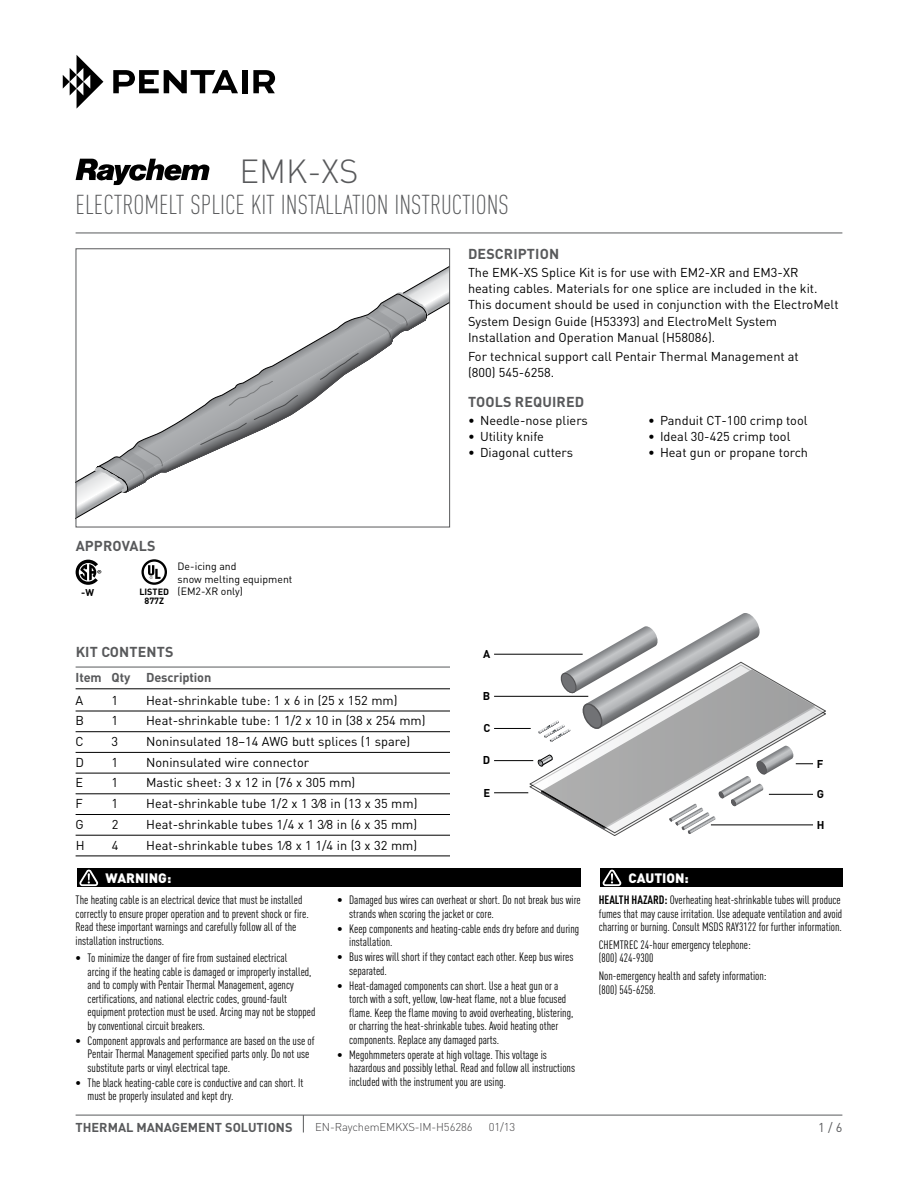
<style>
.page{position:relative;width:918px;height:1188px;background:#fff}
.page>*{position:absolute;margin:0;border:0;box-sizing:border-box;transform-origin:0 0}
.t1{font:300 33px "DIN Pro";color:#58595b}
.t2{font:300 27px "DIN Cond";color:#58595b}
.t3{font:700 14.25px "DIN Pro";letter-spacing:.01em;color:#58595b}
.t4{font:900 13.5px "DIN Pro";color:#fff}
.t5{font:12.75px/16.2px "DIN Pro";color:#000}
.t6{font:700 12.75px "DIN Pro";color:#58595b}
.t7{font:12.75px "DIN Pro";color:#58595b}
.t8{font:12px/13.5px "DIN Cond";color:#000}
.t9{font:300 11.25px "DIN Pro";letter-spacing:-.01em;color:#414042}
.t10{font:700 11.25px "DIN Pro";color:#000}
.t11{font:10.5px/12.6px "DIN Pro";color:#000}
.t12{font:700 9.75px "DIN Pro";color:#000}
.t13{font:700 9px/9px "DIN Pro";color:#000;text-align:center}
.s1{font-weight:700}
.s2{font-size:10.5px}
</style>
<div class="page">
<hr style="left:76px;top:233px;width:766px;height:1px;background:#58595b">
<svg style="left:76px;top:159px;width:134px;height:26px"></svg>
<svg style="left:63px;top:55px;width:40px;height:54px"></svg>
<svg style="left:113px;top:70px;width:125px;height:23px"></svg>
<div style="left:242px;top:70px;width:5px;height:23px;background:#000"></div>
<svg style="left:253px;top:70px;width:22px;height:23px"></svg>
<hr style="left:76px;top:1115px;width:766px;height:1px;background:#58595b">
<svg style="left:303px;top:1115px;width:1px;height:17px"></svg>
<svg style="left:134px;top:319px;width:261px;height:154px"></svg>
<svg style="left:366px;top:266px;width:82px;height:72px"></svg>
<svg style="left:200px;top:381px;width:98px;height:64px"></svg>
<svg style="left:320px;top:353px;width:39px;height:27px"></svg>
<svg style="left:78px;top:446px;width:85px;height:72px"></svg>
<div style="left:76px;top:248px;width:374px;height:279px;border:1px solid #58595b"></div>
<div style="left:77px;top:868px;width:504px;height:19px;background:#000"></div>
<svg style="left:79px;top:869px;width:20px;height:18px"></svg>
<div style="left:600px;top:868px;width:242px;height:19px;background:#000"></div>
<svg style="left:602px;top:869px;width:20px;height:18px"></svg>
<hr style="left:76px;top:667px;width:374px;height:1px;background:#58595b">
<hr style="left:76px;top:688px;width:374px;height:1px;background:#000">
<hr style="left:76px;top:711px;width:374px;height:1px;background:#000">
<hr style="left:76px;top:731px;width:374px;height:1px;background:#000">
<hr style="left:76px;top:752px;width:374px;height:1px;background:#000">
<hr style="left:76px;top:773px;width:374px;height:1px;background:#000">
<hr style="left:76px;top:793px;width:374px;height:1px;background:#000">
<hr style="left:76px;top:814px;width:374px;height:1px;background:#000">
<hr style="left:76px;top:835px;width:374px;height:1px;background:#000">
<hr style="left:76px;top:856px;width:374px;height:1px;background:#000">
<hr style="left:494px;top:654px;width:89px;height:1px;background:#000">
<hr style="left:494px;top:696px;width:94px;height:1px;background:#000">
<hr style="left:494px;top:728px;width:37px;height:1px;background:#000">
<hr style="left:494px;top:760px;width:39px;height:1px;background:#000">
<hr style="left:494px;top:793px;width:34px;height:1px;background:#000">
<svg style="left:537px;top:613px;width:278px;height:221px"></svg>
<svg style="left:76px;top:560px;width:25px;height:25px"></svg>
<svg style="left:141px;top:559px;width:26px;height:26px"></svg>
<div style="left:144px;top:562px;width:21px;height:20px;background:#fff;border-radius:50%"></div>
<svg style="left:148px;top:565px;width:13px;height:14px"></svg>
<h1 class="t1" style="left:240px;top:148px;width:120px">EMK-XS</h1>
<h2 class="t2" style="left:76px;top:189px;width:432px">ELECTROMELT SPLICE KIT INSTALLATION INSTRUCTIONS</h2>
<p class="t3" style="left:76px;top:536px;width:64px">APPROVALS</p>
<p class="t13" style="left:139px;top:586px;width:31px">LISTED<br>877Z</p>
<p class="t11" style="left:178px;top:560px;width:116px">De-icing and<br>snow melting equipment</p>
<p class="t12" style="left:81px;top:585px;width:14px">-W</p>
<p class="t11" style="left:178px;top:585px;width:67px">(EM2-XR only)</p>
<p class="t3" style="left:76px;top:642px;width:36px">KIT CONTENTS</p>
<p class="t6" style="left:76px;top:669px;width:137px">ITEM QTY DESCRIPTION</p>
<p class="t5" style="left:76px;top:691px;width:9px">A</p>
<p class="t5" style="left:112px;top:691px;width:8px">1</p>
<p class="t5" style="left:146px;top:691px;width:253px">Heat-shrinkable tube: 1 x 6 in (25 x 152 mm)</p>
<p class="t5" style="left:76px;top:712px;width:10px">B</p>
<p class="t5" style="left:112px;top:712px;width:8px">1</p>
<p class="t5" style="left:146px;top:712px;width:281px">Heat-shrinkable tube: 1 1/2 x 10 in (38 x 254 mm)</p>
<p class="t5" style="left:76px;top:733px;width:10px">C</p>
<p class="t5" style="left:112px;top:733px;width:8px">3</p>
<p class="t5" style="left:146px;top:733px;width:266px">Noninsulated 18–14 AWG butt splices (1 spare)</p>
<p class="t5" style="left:76px;top:754px;width:10px">D</p>
<p class="t5" style="left:112px;top:754px;width:8px">1</p>
<p class="t5" style="left:146px;top:754px;width:165px">Noninsulated wire connector</p>
<p class="t5" style="left:76px;top:774px;width:9px">E</p>
<p class="t5" style="left:112px;top:774px;width:8px">1</p>
<p class="t5" style="left:146px;top:774px;width:211px">Mastic sheet: 3 x 12 in (76 x 305 mm)</p>
<p class="t5" style="left:76px;top:795px;width:9px">F</p>
<p class="t5" style="left:112px;top:795px;width:8px">1</p>
<p class="t5" style="left:146px;top:795px;width:273px">Heat-shrinkable tube 1/2 x 1 3⁄8 in (13 x 35 mm)</p>
<p class="t5" style="left:76px;top:816px;width:10px">G</p>
<p class="t5" style="left:112px;top:816px;width:8px">2</p>
<p class="t5" style="left:146px;top:816px;width:273px">Heat-shrinkable tubes 1/4 x 1 3⁄8 in (6 x 35 mm)</p>
<p class="t5" style="left:76px;top:836px;width:10px">H</p>
<p class="t5" style="left:112px;top:836px;width:8px">4</p>
<p class="t5" style="left:146px;top:836px;width:273px">Heat-shrinkable tubes 1⁄8 x 1 1/4 in (3 x 32 mm)</p>
<p class="t3" style="left:468px;top:244px;width:68px">DESCRI PTION</p>
<p class="t5" style="left:468px;top:264px;width:372px">The EMK-XS Splice Kit is for use with EM2-XR and EM3-XR heating cables. Materials for one splice are included in the kit.<br>This document should be used in conjunction with the ElectroMelt System Design Guide (H53393) and ElectroMelt System Installation and Operation Manual (H58086).</p>
<p class="t5" style="left:468px;top:348px;width:332px">For technical support call Pentair Thermal Management at (800) 545-6258.</p>
<p class="t3" style="left:468px;top:392px;width:18px">TOOLS</p>
<p class="t3" style="left:515px;top:392px;width:37px">REQUIRED</p>
<p class="t5" style="left:468px;top:412px;width:121px">• Needle-nose pliers</p>
<p class="t5" style="left:648px;top:412px;width:161px">• Panduit CT-100 crimp tool</p>
<p class="t5" style="left:468px;top:428px;width:78px">• Utility knife</p>
<p class="t5" style="left:648px;top:428px;width:144px">• Ideal 30-425 crimp tool</p>
<p class="t5" style="left:468px;top:444px;width:107px">• Diagonal cutters</p>
<p class="t5" style="left:648px;top:444px;width:162px">• Heat gun or propane torch</p>
<p class="t10" style="left:483px;top:646px;width:9px">A</p>
<p class="t10" style="left:483px;top:688px;width:9px">B</p>
<p class="t10" style="left:483px;top:721px;width:8px">C</p>
<p class="t10" style="left:483px;top:753px;width:9px">D</p>
<p class="t10" style="left:484px;top:785px;width:8px">E</p>
<p class="t10" style="left:817px;top:756px;width:8px">F</p>
<p class="t10" style="left:817px;top:786px;width:9px">G</p>
<p class="t10" style="left:817px;top:817px;width:9px">H</p>
<p class="t4" style="left:105px;top:869px;width:67px">WARNING:</p>
<p class="t4" style="left:629px;top:869px;width:62px">CAUTION:</p>
<p class="t8" style="left:76px;top:893px;width:235px">The heating cable is an electrical device that must be installed correctly to ensure proper operation and to prevent shock or fire.<br>Read these important warnings and carefully follow all of the installation instructions.</p>
<p class="t8" style="left:88px;top:951px;width:229px;text-indent:-12px">• To minimize the danger of fire from sustained electrical<br>arcing if the heating cable is damaged or improperly installed, and to comply with Pentair Thermal Management, agency certifications, and national electric codes, ground-fault equipment protection must be used. Arcing may not be stopped by conventional circuit breakers.</p>
<p class="t8" style="left:88px;top:1034px;width:229px;text-indent:-12px">• Component approvals and performance are based on the use of<br>Pentair Thermal Management specified parts only. Do not use substitute parts or vinyl electrical tape.</p>
<p class="t8" style="left:88px;top:1076px;width:217px;text-indent:-12px">• The black heating-cable core is conductive and can short. It must be properly insulated and kept dry.</p>
<p class="t8" style="left:349px;top:893px;width:233px;text-indent:-12px">• Damaged bus wires can overheat or short. Do not break bus wire strands when scoring the jacket or core.</p>
<p class="t8" style="left:349px;top:921px;width:232px;text-indent:-12px">• Keep components and heating-cable ends dry before and during installation.</p>
<p class="t8" style="left:349px;top:950px;width:226px;text-indent:-12px">• Bus wires will short if they contact each other. Keep bus wires separated.</p>
<p class="t8" style="left:349px;top:978px;width:226px;text-indent:-12px">• Heat-damaged components can short. Use a heat gun or a torch with a soft, yellow, low-heat flame, not a blue focused flame. Keep the flame moving to avoid overheating, blistering, or charring the heat-shrinkable tubes. Avoid heating other components. Replace any damaged parts.</p>
<p class="t8" style="left:349px;top:1047px;width:227px;text-indent:-12px">• Megohmmeters operate at high voltage. This voltage is hazardous and possibly lethal. Read and follow all instructions included with the instrument you are using.</p>
<p class="t6" style="left:76px;top:1119px;width:218px">THERMAL MANAGEMENT SOLUTIONS</p>
<p class="t9" style="left:315px;top:1119px;width:159px">EN-RaychemEMKXS-IM-H56286</p>
<p class="t9" style="left:489px;top:1119px;width:28px">01/13</p>
<p class="t8" style="left:599px;top:893px;width:245px;text-align:justify"><span class="s1">HEALTH HAZARD:</span> Overheating heat-shrinkable tubes will produce fumes that may cause irritation. Use adequate ventilation and avoid charring or burning. Consult MSDS RAY3122 for further information.</p>
<p class="t8" style="left:599px;top:938px;width:154px">CHEMTREC 24-hour emergency telephone: (800) 424-9300</p>
<p class="t8" style="left:599px;top:969px;width:169px">Non-emergency health and safety information: (800) 545-6258<span class="s2">.</span></p>
<p class="t7" style="left:818px;top:1119px;width:26px">1 / 6</p>
</div>
